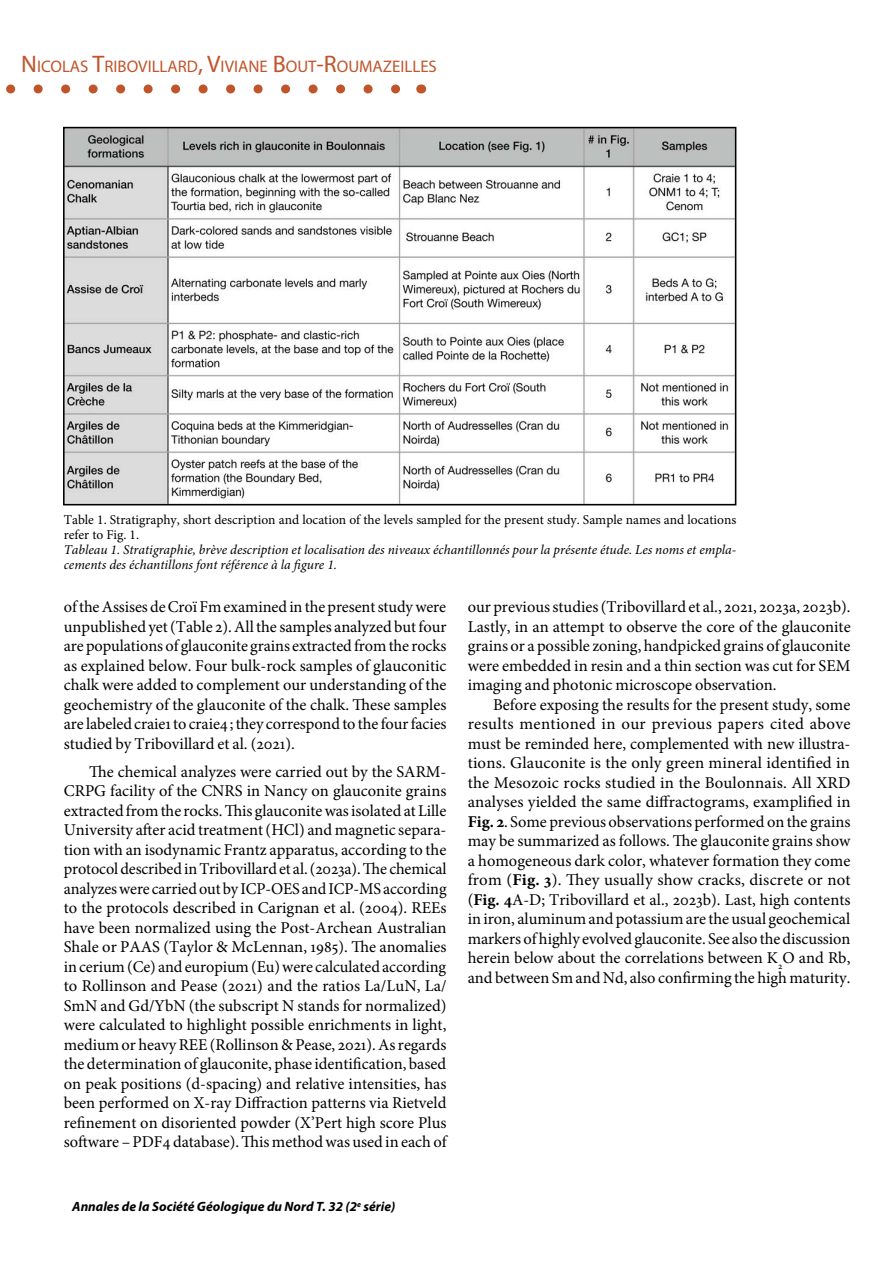
<style>
.page{position:relative;width:893px;height:1263px;background:#fff}
.page>*{position:absolute;margin:0;border:0;box-sizing:border-box;transform-origin:0 0}
.t1{font:16.8px "Myriad Pro";color:#c0542a}
.txt_Normal{font:16.5px/19.5px "Minion Pro";color:#000;text-align:justify}
.titre_figure{font:italic 13.5px/15px "Minion Pro";color:#000}
.titre_figure-2{font:13.5px/15px "Minion Pro";color:#000}
.t2{font:italic 700 13.5px "Myriad Pro";color:#000}
.s1{font-size:24px}
.s2{font-weight:700}
</style>
<div class="page">
<svg style="left:11px;top:84px;width:389px;height:9px"></svg>
<img style="left:66px;top:130px;width:667px;height:372px">
<div style="left:63px;top:127px;width:673px;height:378px;border:2px solid #000"></div>
<p class="t1" style="left:21px;top:56px;width:417px"><span class="s1">N</span>ICOLAS <span class="s1">T</span>RIBOVILLARD<span class="s1">, V</span>IVIANE <span class="s1">B</span>OUT<span class="s1">-R</span>OUMAZEILLES</p>
<p class="titre_figure-2" style="left:64px;top:512px;width:674px">Table 1. Stratigraphy, short description and location of the levels sampled for the present study. Sample names and locations refer to Fig. 1.</p>
<p class="titre_figure" style="left:64px;top:542px;width:674px">Tableau 1. Stratigraphie, brève description et localisation des niveaux échantillonnés pour la présente étude. Les noms et empla&shy;cements des échantillons font référence à la figure 1.</p>
<p class="txt_Normal" style="left:64px;top:597px;width:384px">of the Assises de Croï Fm examined in the present study were unpublished yet (Table 2). All the samples analyzed but four are populations of glauconite grains extracted from the rocks as explained below. Four bulk-rock samples of glauconitic chalk were added to complement our understanding of the geochemistry of the glauconite of the chalk. These samples are labeled craie1 to craie4; they correspond to the four facies studied by Tribovillard et al. (2021).</p>
<p class="txt_Normal" style="left:64px;top:762px;width:384px;text-indent:26px">The chemical analyzes were carried out by the SARM-CRPG facility of the CNRS in Nancy on glauconite grains extracted from the rocks. This glauconite was isolated at Lille University after acid treatment (HCl) and magnetic separa&shy;tion with an isodynamic Frantz apparatus, according to the protocol described in Tribovillard et al. (2023a). The chemical analyzes were carried out by ICP-OES and ICP-MS according to the protocols described in Carignan et al. (2004). REEs have been normalized using the Post-Archean Australian Shale or PAAS (Taylor &amp; McLennan, 1985). The anomalies in cerium (Ce) and europium (Eu) were calculated according to Rollinson and Pease (2021) and the ratios La/LuN, La/ SmN and Gd/YbN (the subscript N stands for normalized) were calculated to highlight possible enrichments in light, medium or heavy REE (Rollinson &amp; Pease, 2021). As regards the determination of glauconite, phase identification, based on peak positions (d-spacing) and relative intensities, has been performed on X-ray Diffraction patterns via Rietveld refinement on disoriented powder (X’Pert high score Plus software – PDF4 database). This method was used in each of</p>
<p class="txt_Normal" style="left:468px;top:597px;width:384px">our previous studies (Tribovillard et al., 2021, 2023a, 2023b).<br>Lastly, in an attempt to observe the core of the glauconite grains or a possible zoning, handpicked grains of glauconite were embedded in resin and a thin section was cut for SEM imaging and photonic microscope observation.</p>
<p class="txt_Normal" style="left:468px;top:695px;width:384px;text-indent:26px">Before exposing the results for the present study, some results mentioned in our previous papers cited above must be reminded here, complemented with new illustra&shy;tions. Glauconite is the only green mineral identified in the Mesozoic rocks studied in the Boulonnais. All XRD analyses yielded the same diffractograms, examplified in <span class="s2">Fig. 2</span>. Some previous observations performed on the grains may be summarized as follows. The glauconite grains show a homogeneous dark color, whatever formation they come from (<span class="s2">Fig. 3</span>). They usually show cracks, discrete or not (<span class="s2">Fig. 4</span>A-D; Tribovillard et al., 2023b). Last, high contents in iron, aluminum and potassium are the usual geochemical markers of highly evolved glauconite. See also the discussion herein below about the correlations between K<sub>2</sub>O and Rb, and between Sm and Nd, also confirming the high maturity.</p>
<p class="t2" style="left:72px;top:1198px;width:325px">Annales de la Société Géologique du Nord T. 32 (2<sup>e</sup> série)</p>
</div>
